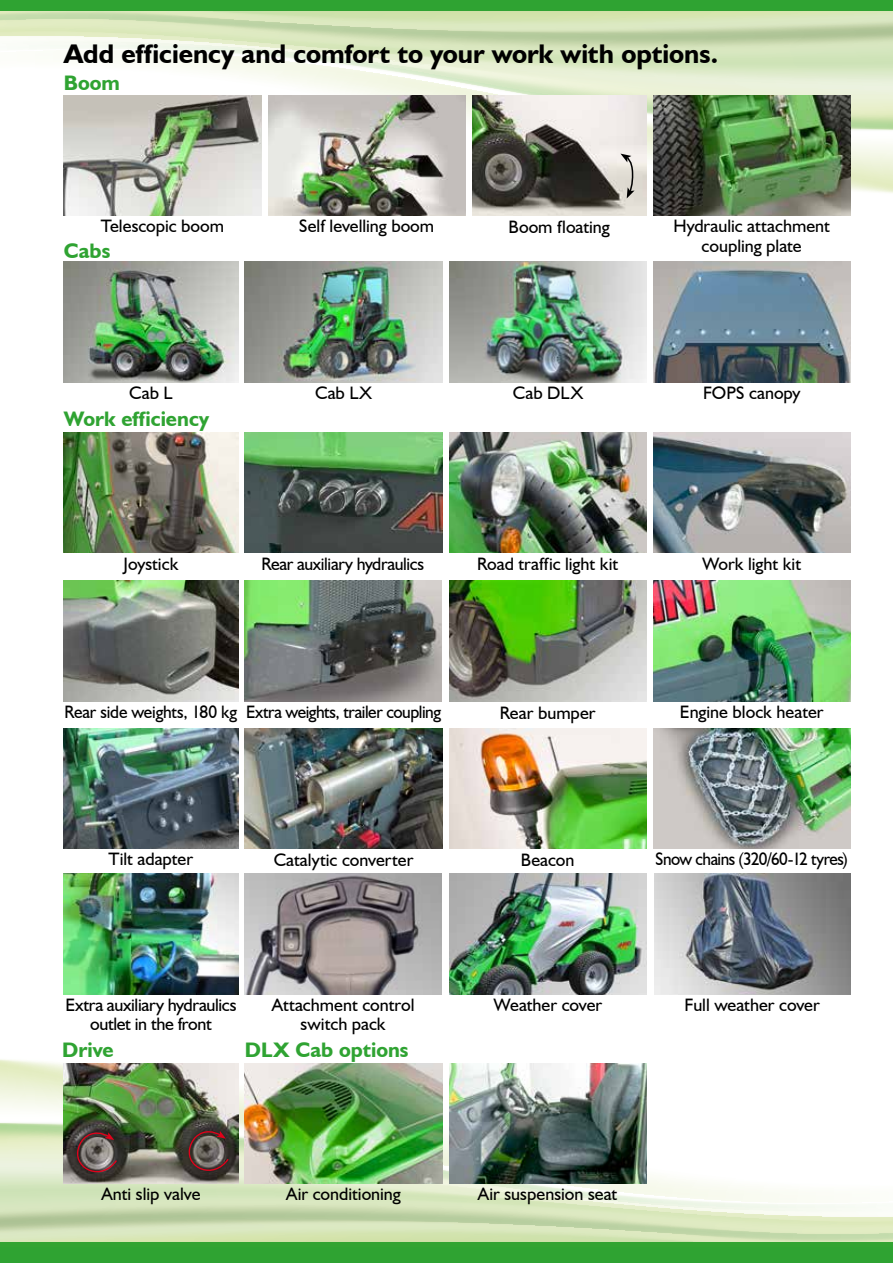
<style>
.page{position:relative;width:893px;height:1263px;background:#fff}
.page>*{position:absolute;margin:0;border:0;box-sizing:border-box;transform-origin:0 0}
.t1{font:700 27px "Humanist 521 BT";color:#000}
.t2{font:700 21px "Humanist 521 BT";color:#2fa332}
.t3{font:18px/19.5px "Humanist 521 BT";color:#000;text-align:center}
.t4{font:18px/19.5px "Humanist 521 BT";letter-spacing:-.02em;color:#000;text-align:center}
.t5{font:18px "Humanist 521 BT";letter-spacing:-.025em;color:#000;scale:.96 1}
.t6{font:18px "Humanist 521 BT";letter-spacing:-.03em;color:#000;scale:.95 1}
.t7{font:18px "Humanist 521 BT";color:#000;scale:.96 1}
</style>
<div class="page">
<svg style="left:0;top:1059px;width:893px;height:184px"></svg>
<div style="left:0;top:1243px;width:893px;height:10px;background:#32a431"></div>
<div style="left:0;top:1247px;width:893px;height:16px;background:#2fa332"></div>
<svg style="left:0;top:11px;width:893px;height:188px"></svg>
<div style="left:0;top:0;width:893px;height:11px;background:#2fa332"></div>
<img style="left:64px;top:874px;width:174px;height:120px">
<img style="left:450px;top:262px;width:196px;height:120px">
<img style="left:245px;top:262px;width:197px;height:120px">
<img style="left:472px;top:95px;width:174px;height:121px">
<img style="left:653px;top:432px;width:197px;height:121px">
<img style="left:449px;top:432px;width:197px;height:121px">
<img style="left:245px;top:432px;width:197px;height:121px">
<img style="left:64px;top:262px;width:174px;height:120px">
<img style="left:268px;top:95px;width:197px;height:120px">
<img style="left:64px;top:95px;width:197px;height:121px">
<img style="left:64px;top:432px;width:174px;height:121px">
<img style="left:449px;top:1063px;width:197px;height:120px">
<img style="left:245px;top:581px;width:196px;height:120px">
<img style="left:245px;top:1063px;width:197px;height:120px">
<svg style="left:620px;top:154px;width:15px;height:44px"></svg>
<img style="left:64px;top:1063px;width:174px;height:120px">
<svg style="left:75px;top:1129px;width:43px;height:52px;background:#655150"></svg>
<svg style="left:186px;top:1128px;width:44px;height:52px;background:#594743"></svg>
<img style="left:653px;top:728px;width:197px;height:121px">
<img style="left:64px;top:581px;width:174px;height:120px">
<img style="left:64px;top:728px;width:174px;height:121px">
<img style="left:653px;top:95px;width:197px;height:121px">
<img style="left:449px;top:581px;width:197px;height:120px">
<img style="left:245px;top:728px;width:197px;height:121px">
<img style="left:245px;top:874px;width:196px;height:120px">
<img style="left:654px;top:874px;width:196px;height:120px">
<img style="left:450px;top:874px;width:196px;height:120px">
<img style="left:653px;top:262px;width:197px;height:120px">
<img style="left:653px;top:581px;width:197px;height:120px">
<img style="left:449px;top:728px;width:197px;height:121px">
<h1 class="t1" style="left:64px;top:37px;width:656px">Add efficiency and comfort to your work with options.</h1>
<p class="t2" style="left:64px;top:70px;width:58px">Boom</p>
<p class="t3" style="left:101px;top:216px;width:125px">Telescopic boom</p>
<p class="t3" style="left:299px;top:215px;width:136px">Self levelling boom</p>
<p class="t2" style="left:64px;top:238px;width:48px">Cabs</p>
<p class="t3" style="left:509px;top:216px;width:103px">Boom floating</p>
<p class="t3" style="left:129px;top:383px;width:45px">Cab L</p>
<p class="t3" style="left:513px;top:382px;width:72px">Cab DLX</p>
<p class="t3" style="left:315px;top:383px;width:58px">Cab LX</p>
<p class="t2" style="left:64px;top:405px;width:147px">Work efficiency</p>
<p class="t3" style="left:673px;top:216px;width:158px">Hydraulic attachment coupling plate</p>
<p class="t3" style="left:703px;top:383px;width:99px">FOPS canopy</p>
<p class="t3" style="left:124px;top:554px;width:56px">Joystick</p>
<p class="t4" style="left:261px;top:554px;width:164px">Rear auxiliary hydraulics</p>
<p class="t3" style="left:477px;top:554px;width:143px">Road traffic light kit</p>
<p class="t3" style="left:702px;top:554px;width:100px">Work light kit</p>
<p class="t7" style="left:65px;top:700px;width:181px">Rear side weights, 180 kg</p>
<p class="t5" style="left:246px;top:700px;width:205px">Extra weights, trailer coupling</p>
<p class="t3" style="left:500px;top:702px;width:97px">Rear bumper</p>
<p class="t3" style="left:680px;top:701px;width:145px">Engine block heater</p>
<p class="t3" style="left:109px;top:849px;width:86px">Tilt adapter</p>
<p class="t3" style="left:274px;top:850px;width:141px">Catalytic converter</p>
<p class="t3" style="left:521px;top:849px;width:55px">Beacon</p>
<p class="t6" style="left:656px;top:848px;width:204px">Snow chains (320/60-12 tyres)</p>
<p class="t4" style="left:65px;top:994px;width:172px">Extra auxiliary hydraulics outlet in the front</p>
<p class="t2" style="left:62px;top:1036px;width:53px">Drive</p>
<p class="t3" style="left:272px;top:994px;width:144px">Attachment control switch pack</p>
<p class="t3" style="left:494px;top:994px;width:110px">Weather cover</p>
<p class="t3" style="left:685px;top:994px;width:137px">Full weather cover</p>
<p class="t2" style="left:245px;top:1036px;width:165px">DLX Cab options</p>
<p class="t3" style="left:101px;top:1184px;width:100px">Anti slip valve</p>
<p class="t3" style="left:286px;top:1184px;width:116px">Air conditioning</p>
<p class="t3" style="left:478px;top:1184px;width:141px">Air suspension seat</p>
</div>
